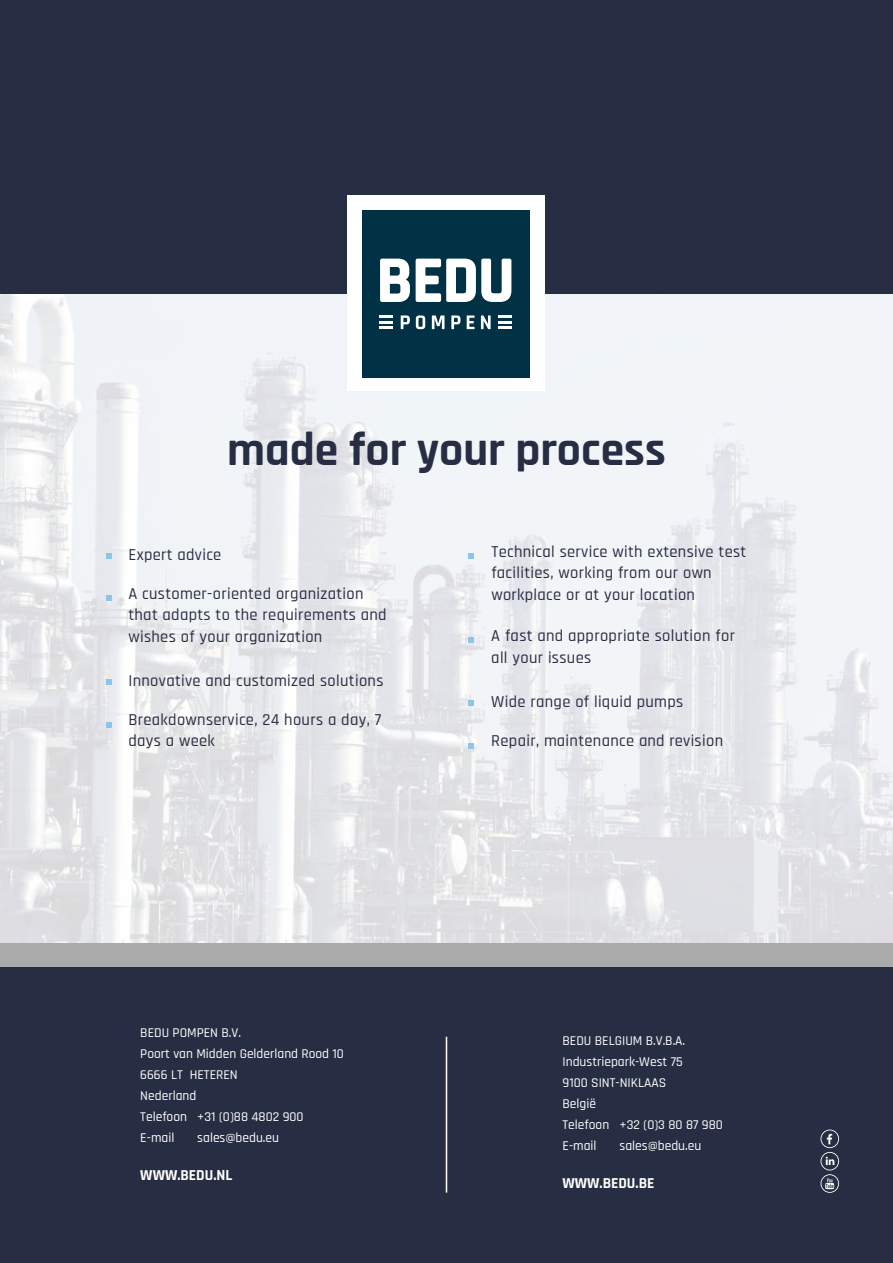
<style>
.page{position:relative;width:893px;height:1263px;background:#fff}
.page>*{position:absolute;margin:0;border:0;box-sizing:border-box;transform-origin:0 0}
.t1{font:700 47.55px "Rajdhani";color:#272d43}
.t2{font:500 16.5px/21px "Rajdhani";letter-spacing:.02em;color:#272d43}
.t3{font:700 15.3px "Rajdhani";color:#fff}
.t4{font:500 13.5px/21px "Rajdhani";color:#fff}
</style>
<div class="page">
<img style="left:0;top:293px;width:893px;height:650px">
<div style="left:0;top:0;width:893px;height:293px;background:#272d43"></div>
<div style="left:348px;top:196px;width:197px;height:195px;background:#fff"></div>
<div style="left:363px;top:210px;width:167px;height:167px;background:#003144"></div>
<svg style="left:380px;top:258px;width:132px;height:44px"></svg>
<svg style="left:401px;top:315px;width:9px;height:14px"></svg>
<svg style="left:416px;top:315px;width:9px;height:14px"></svg>
<svg style="left:432px;top:315px;width:12px;height:14px"></svg>
<svg style="left:451px;top:315px;width:9px;height:14px"></svg>
<svg style="left:467px;top:315px;width:7px;height:14px"></svg>
<svg style="left:481px;top:315px;width:10px;height:14px"></svg>
<svg style="left:380px;top:315px;width:13px;height:14px"></svg>
<svg style="left:498px;top:315px;width:13px;height:14px"></svg>
<svg style="left:106px;top:553px;width:5px;height:5px"></svg>
<svg style="left:106px;top:595px;width:5px;height:5px"></svg>
<svg style="left:106px;top:679px;width:5px;height:5px"></svg>
<svg style="left:106px;top:722px;width:5px;height:6px"></svg>
<svg style="left:469px;top:553px;width:5px;height:5px"></svg>
<svg style="left:469px;top:637px;width:5px;height:5px"></svg>
<svg style="left:469px;top:700px;width:5px;height:5px"></svg>
<svg style="left:469px;top:743px;width:5px;height:6px"></svg>
<div style="left:0;top:966px;width:893px;height:297px;background:#272d43"></div>
<div style="left:0;top:943px;width:893px;height:23px;background:#aaa"></div>
<hr style="left:446px;top:1037px;width:1px;height:155px;background:#fff">
<svg style="left:820px;top:1129px;width:19px;height:64px"></svg>
<h1 class="t1" style="left:227px;top:421px;width:440px">made for your process</h1>
<p class="t2" style="left:128px;top:544px;width:94px">Expert advice</p>
<p class="t2" style="left:128px;top:583px;width:260px">A customer-oriented organization that adapts to the requirements and</p>
<p class="t2" style="left:128px;top:627px;width:195px">wishes of your organization</p>
<p class="t2" style="left:128px;top:670px;width:257px">Innovative and customized solutions</p>
<p class="t2" style="left:128px;top:709px;width:254px">Breakdownservice, 24 hours a day, 7 days a week</p>
<p class="t2" style="left:491px;top:541px;width:257px">Technical service with extensive test facilities, working from our own</p>
<p class="t2" style="left:491px;top:585px;width:205px">workplace or at your location</p>
<p class="t2" style="left:491px;top:624px;width:245px;line-height:22.8px">A fast and appropriate solution for all your issues</p>
<p class="t2" style="left:491px;top:691px;width:193px">Wide range of liquid pumps</p>
<p class="t2" style="left:491px;top:730px;width:233px">Repair, maintenance and revision</p>
<p class="t4" style="left:140px;top:1023px;width:205px">BEDU POMPEN B.V.<br>Poort van Midden Gelderland Rood 10<br>6666 LT HETEREN<br>Nederland<br>Telefoon +31 (0)88 4802 900<br>E-mail</p>
<p class="t4" style="left:197px;top:1128px;width:83px">sales@bedu.eu</p>
<p class="t3" style="left:140px;top:1166px;width:93px">WWW.BEDU.NL</p>
<p class="t4" style="left:562px;top:1030px;width:162px">BEDU BELGIUM B.V.B.A.<br>Industriepark-West 75<br>9100 SINT-NIKLAAS<br>België<br>Telefoon +32 (0)3 80 87 980<br>E-mail</p>
<p class="t4" style="left:619px;top:1135px;width:83px">sales@bedu.eu</p>
<p class="t3" style="left:562px;top:1174px;width:93px">WWW.BEDU.BE</p>
</div>
